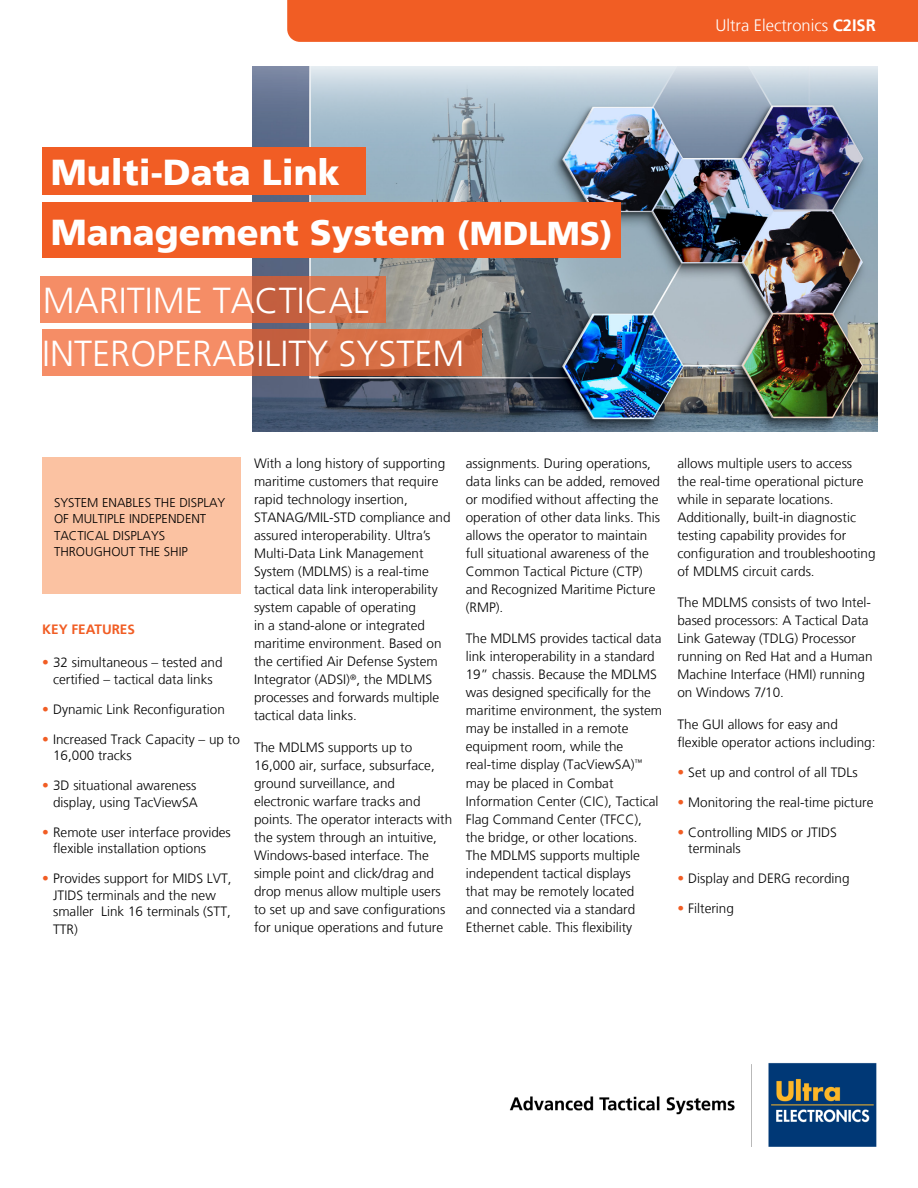
<style>
.page{position:relative;width:918px;height:1188px;background:#fff}
.page>*{position:absolute;margin:0;border:0;box-sizing:border-box;transform-origin:0 0}
.t1{font:300 36px/52.7px "Frutiger";color:#fff}
.t2{font:900 36px "Frutiger 75";color:#fff}
.t3{font:300 16.5px "Frutiger";color:#fff}
.t4{font:300 13.5px/18px "Frutiger";color:#000}
.t5{font:700 13.5px "Frutiger 65";color:#f15d24}
.t6{font:300 12.75px/16.5px "Frutiger";color:#000}
.s1{font-family:"Frutiger 65";font-weight:700}
.s2{font-size:33px}
.s3{color:#f15d24}
</style>
<div class="page">
<div style="left:287px;top:0;width:631px;height:42px;background:#f15d24"></div>
<img style="left:509px;top:1063px;width:368px;height:84px">
<img style="left:252px;top:67px;width:626px;height:365px">
<div style="left:42px;top:148px;width:324px;height:47px;background:#f15d24"></div>
<svg style="left:40px;top:276px;width:346px;height:47px;background:#e57f59"></svg>
<svg style="left:42px;top:329px;width:440px;height:46px;background:#df7952"></svg>
<div style="left:43px;top:203px;width:578px;height:55px;background:#f15d24"></div>
<div style="left:42px;top:458px;width:199px;height:136px;background:#fbc2a2"></div>
<p class="t3" style="left:715px;top:16px;width:162px">Ultra Electronics <span class="s1">C2ISR</span></p>
<h1 class="t2" style="left:51px;top:150px;width:291px">Multi-Data Link</h1>
<h1 class="t2" style="left:51px;top:211px;width:563px">Management System <span class="s2">(MDLMS)</span></h1>
<h1 class="t1" style="left:42px;top:275px;width:424px">MARITIME TACTICAL<br>INTEROPERABILITY SYSTEM</h1>
<p class="t6" style="left:54px;top:494px;width:173px">SYSTEM ENABLES THE DISPLAY<br>OF MULTIPLE INDEPENDENT<br>TACTICAL DISPLAYS<br>THROUGHOUT THE SHIP</p>
<p class="t5" style="left:42px;top:621px;width:94px">KEY FEATURES</p>
<p class="t4" style="left:42px;top:654px;width:182px;line-height:16.5px;text-align:center"><span class="s3">•</span> 32 simultaneous – tested and certified – tactical data links</p>
<p class="t4" style="left:42px;top:700px;width:184px"><span class="s3">•</span> Dynamic Link Reconfiguration</p>
<p class="t4" style="left:53px;top:731px;width:188px;line-height:16.5px;text-indent:-11px"><span class="s3">•</span> Increased Track Capacity – up to<br>16,000 tracks</p>
<p class="t4" style="left:42px;top:777px;width:157px;line-height:16.5px;text-align:right"><span class="s3">•</span> 3D situational awareness display, using TacViewSA</p>
<p class="t4" style="left:53px;top:824px;width:179px;line-height:16.5px;text-indent:-11px"><span class="s3">•</span> Remote user interface provides flexible installation options</p>
<p class="t4" style="left:53px;top:870px;width:180px;line-height:16.5px;text-indent:-11px"><span class="s3">•</span> Provides support for MIDS LVT,<br>JTIDS terminals and the new smaller Link 16 terminals (STT,</p>
<p class="t4" style="left:53px;top:921px;width:26px">TTR)</p>
<p class="t4" style="left:254px;top:455px;width:198px">With a long history of supporting maritime customers that require rapid technology insertion,<br>STANAG/MIL-STD compliance and assured interoperability. Ultra’s<br>Multi-Data Link Management<br>System (MDLMS) is a real-time tactical data link interoperability system capable of operating<br>in a stand-alone or integrated maritime environment. Based on the certified Air Defense System<br>Integrator (ADSI)<sup>®</sup>, the MDLMS processes and forwards multiple tactical data links.</p>
<p class="t4" style="left:254px;top:738px;width:200px">The MDLMS supports up to<br>16,000 air, surface, subsurface, ground surveillance, and electronic warfare tracks and points. The operator interacts with the system through an intuitive,<br>Windows-based interface. The simple point and click/drag and drop menus allow multiple users to set up and save configurations for unique operations and future</p>
<p class="t4" style="left:466px;top:455px;width:196px">assignments. During operations, data links can be added, removed or modified without affecting the operation of other data links. This allows the operator to maintain full situational awareness of the<br>Common Tactical Picture (CTP) and Recognized Maritime Picture (RMP).</p>
<p class="t4" style="left:466px;top:630px;width:198px">The MDLMS provides tactical data link interoperability in a standard<br>19” chassis. Because the MDLMS was designed specifically for the maritime environment, the system may be installed in a remote equipment room, while the real-time display (TacViewSA)<sup>™ </sup>may be placed in Combat<br>Information Center (CIC), Tactical<br>Flag Command Center (TFCC), the bridge, or other locations.<br>The MDLMS supports multiple independent tactical displays<br>that may be remotely located<br>and connected via a standard<br>Ethernet cable. This flexibility</p>
<p class="t4" style="left:677px;top:455px;width:200px">allows multiple users to access<br>the real-time operational picture while in separate locations.<br>Additionally, built-in diagnostic testing capability provides for configuration and troubleshooting of MDLMS circuit cards.</p>
<p class="t4" style="left:677px;top:594px;width:197px">The MDLMS consists of two Intel&shy;based processors: A Tactical Data<br>Link Gateway (TDLG) Processor running on Red Hat and a Human<br>Machine Interface (HMI) running on Windows 7/10.</p>
<p class="t4" style="left:677px;top:716px;width:200px">The GUI allows for easy and flexible operator actions including:</p>
<p class="t4" style="left:677px;top:763px;width:182px"><span class="s3">•</span> Set up and control of all TDLs</p>
<p class="t4" style="left:677px;top:793px;width:198px"><span class="s3">•</span> Monitoring the real-time picture</p>
<p class="t4" style="left:688px;top:824px;width:150px;line-height:16.5px;text-indent:-11px"><span class="s3">•</span> Controlling MIDS or JTIDS terminals</p>
<p class="t4" style="left:677px;top:870px;width:174px"><span class="s3">•</span> Display and DERG recording</p>
<p class="t4" style="left:677px;top:900px;width:58px"><span class="s3">•</span> Filtering</p>
</div>
